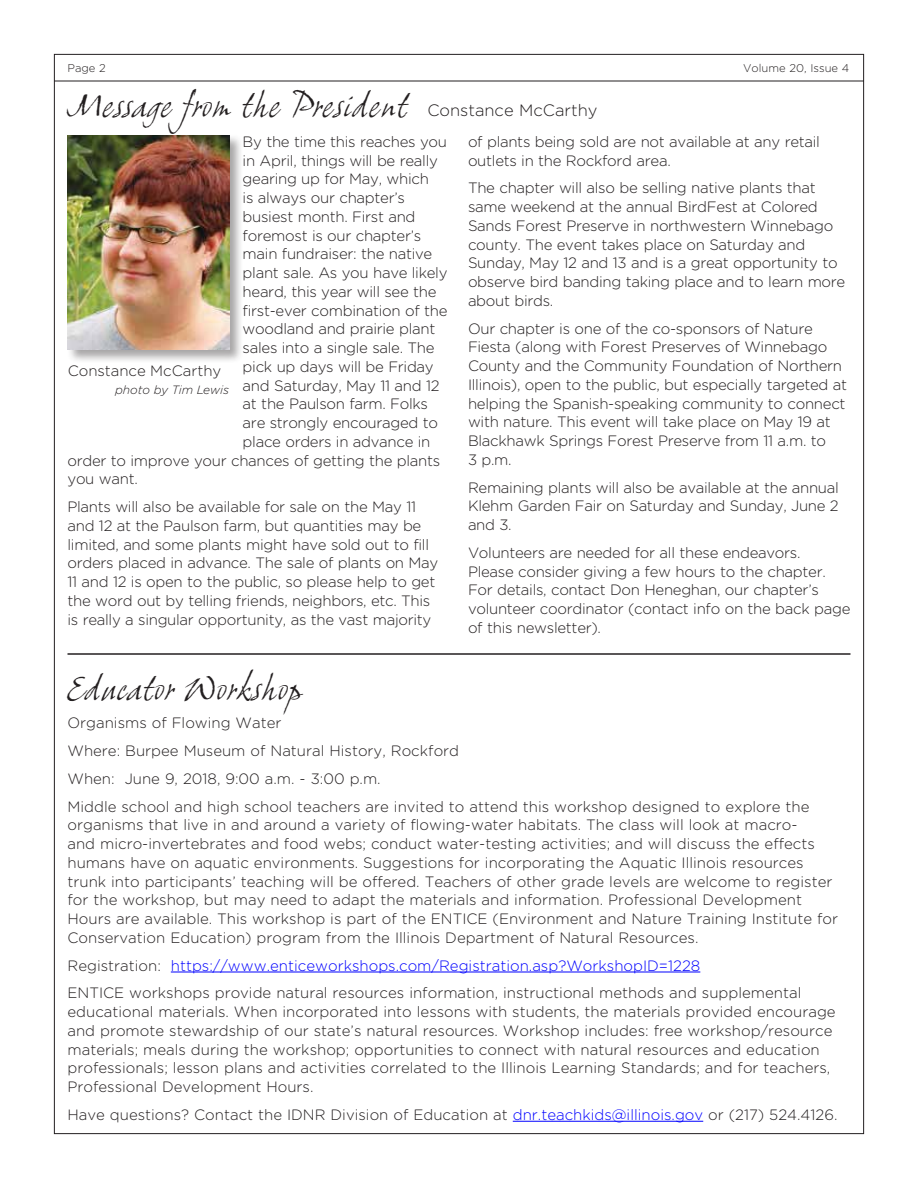
<style>
.page{position:relative;width:918px;height:1188px;background:#fff}
.page>*{position:absolute;margin:0;border:0;box-sizing:border-box;transform-origin:0 0}
.t1{font:italic 33px "Grimshaw Hand ITC";color:#231f20}
.t2{font:300 15px/18.8px "Gotham Rounded";letter-spacing:-.02em;color:#231f20}
.t3{font:300 15px/18.8px "Gotham Rounded";color:#231f20}
.t4{font:italic 300 12px "Gotham Rounded";color:#231f20}
.t5{font:300 11.25px "Gotham Rounded";color:#231f20}
.s1{font-family:"Gotham Rounded";font-weight:300;font-style:normal;font-size:16.5px}
.s2{color:#0000fe}
.s3{color:#00f}
</style>
<div class="page">
<hr style="left:54px;top:81px;width:810px;height:1px;background:#231f20">
<div style="left:67px;top:134px;width:177px;height:229px;background:#231f20;opacity:.4"></div>
<img style="left:68px;top:135px;width:161px;height:214px">
<hr style="left:171px;top:972px;width:529px;height:1px;background:#0000fe">
<hr style="left:513px;top:1121px;width:190px;height:1px;background:#00f">
<hr style="left:68px;top:653px;width:782px;height:2px;background:#231f20">
<p class="t5" style="left:68px;top:61px;width:40px">Page 2</p>
<p class="t5" style="left:743px;top:61px;width:108px">Volume 20, Issue 4</p>
<h1 class="t1" style="left:68px;top:85px;width:532px">Message from the President <span class="s1">Constance McCarthy</span></h1>
<p class="t2" style="left:243px;top:132px;width:206px">By the time this reaches you</p>
<p class="t2" style="left:243px;top:150px;width:197px">in April, things will be really</p>
<p class="t2" style="left:243px;top:169px;width:188px">gearing up for May, which</p>
<p class="t2" style="left:243px;top:188px;width:164px">is always our chapter’s</p>
<p class="t2" style="left:243px;top:207px;width:174px">busiest month. First and</p>
<p class="t2" style="left:243px;top:225px;width:180px">foremost is our chapter’s</p>
<p class="t2" style="left:243px;top:244px;width:191px">main fundraiser: the native</p>
<p class="t2" style="left:243px;top:263px;width:206px">plant sale. As you have likely</p>
<p class="t2" style="left:243px;top:282px;width:195px">heard, this year will see the</p>
<p class="t2" style="left:243px;top:300px;width:206px">first-ever combination of the</p>
<p class="t2" style="left:243px;top:319px;width:194px">woodland and prairie plant</p>
<p class="t2" style="left:243px;top:338px;width:193px">sales into a single sale. The</p>
<p class="t2" style="left:243px;top:357px;width:193px">pick up days will be Friday</p>
<p class="t2" style="left:243px;top:375px;width:198px">and Saturday, May 11 and 12</p>
<p class="t2" style="left:243px;top:394px;width:187px">at the Paulson farm. Folks</p>
<p class="t2" style="left:243px;top:413px;width:197px">are strongly encouraged to</p>
<p class="t2" style="left:243px;top:432px;width:189px">place orders in advance in</p>
<p class="t2" style="left:68px;top:450px;width:374px">order to improve your chances of getting the plants</p>
<p class="t2" style="left:68px;top:469px;width:72px">you want.</p>
<p class="t2" style="left:68px;top:497px;width:372px">Plants will also be available for sale on the May 11 and 12 at the Paulson farm, but quantities may be limited, and some plants might have sold out to fill orders placed in advance. The sale of plants on May 11 and 12 is open to the public, so please help to get the word out by telling friends, neighbors, etc. This is really a singular opportunity, as the vast majority</p>
<p class="t2" style="left:468px;top:132px;width:354px">of plants being sold are not available at any retail outlets in the Rockford area.</p>
<p class="t2" style="left:468px;top:178px;width:379px">The chapter will also be selling native plants that same weekend at the annual BirdFest at Colored Sands Forest Preserve in northwestern Winnebago county. The event takes place on Saturday and Sunday, May 12 and 13 and is a great opportunity to observe bird banding taking place and to learn more about birds.</p>
<p class="t2" style="left:468px;top:318px;width:381px">Our chapter is one of the co-sponsors of Nature Fiesta (along with Forest Preserves of Winnebago County and the Community Foundation of Northern Illinois), open to the public, but especially targeted at helping the Spanish-speaking community to connect with nature. This event will take place on May 19 at Blackhawk Springs Forest Preserve from 11 a.m. to<br>3 p.m.</p>
<p class="t2" style="left:468px;top:477px;width:372px;text-align:justify">Remaining plants will also be available at the annual Klehm Garden Fair on Saturday and Sunday, June 2 and 3.</p>
<p class="t2" style="left:468px;top:543px;width:384px">Volunteers are needed for all these endeavors.<br>Please consider giving a few hours to the chapter.<br>For details, contact Don Heneghan, our chapter’s volunteer coordinator (contact info on the back page of this newsletter).</p>
<p class="t3" style="left:68px;top:361px;width:155px">Constance McCarthy</p>
<p class="t4" style="left:115px;top:382px;width:116px">photo by Tim Lewis</p>
<h1 class="t1" style="left:68px;top:669px;width:237px">Educator Workshop</h1>
<p class="t3" style="left:68px;top:708px;width:744px;line-height:27.8px">Organisms of Flowing Water<br>Where: Burpee Museum of Natural History, Rockford<br>When: June 9, 2018, 9:00 a.m. - 3:00 p.m.<br>Middle school and high school teachers are invited to attend this workshop designed to explore the</p>
<p class="t3" style="left:68px;top:815px;width:772px">organisms that live in and around a variety of flowing-water habitats. The class will look at macro-<br>and micro-invertebrates and food webs; conduct water-testing activities; and will discuss the effects humans have on aquatic environments. Suggestions for incorporating the Aquatic Illinois resources trunk into participants’ teaching will be offered. Teachers of other grade levels are welcome to register for the workshop, but may need to adapt the materials and information. Professional Development Hours are available. This workshop is part of the ENTICE (Environment and Nature Training Institute for Conservation Education) program from the Illinois Department of Natural Resources.</p>
<p class="t3" style="left:68px;top:951px;width:735px;line-height:27.8px">Registration: <span class="s2">https://www.enticeworkshops.com/Registration.asp?WorkshopID=1228<br></span>ENTICE workshops provide natural resources information, instructional methods and supplemental</p>
<p class="t3" style="left:68px;top:1002px;width:770px">educational materials. When incorporated into lessons with students, the materials provided encourage and promote stewardship of our state’s natural resources. Workshop includes: free workshop/resource materials; meals during the workshop; opportunities to connect with natural resources and education professionals; lesson plans and activities correlated to the Illinois Learning Standards; and for teachers, Professional Development Hours.</p>
<p class="t3" style="left:68px;top:1104px;width:772px">Have questions? Contact the IDNR Division of Education at <span class="s3">dnr.teachkids@illinois.gov</span> or (217) 524.4126.</p>
</div>
